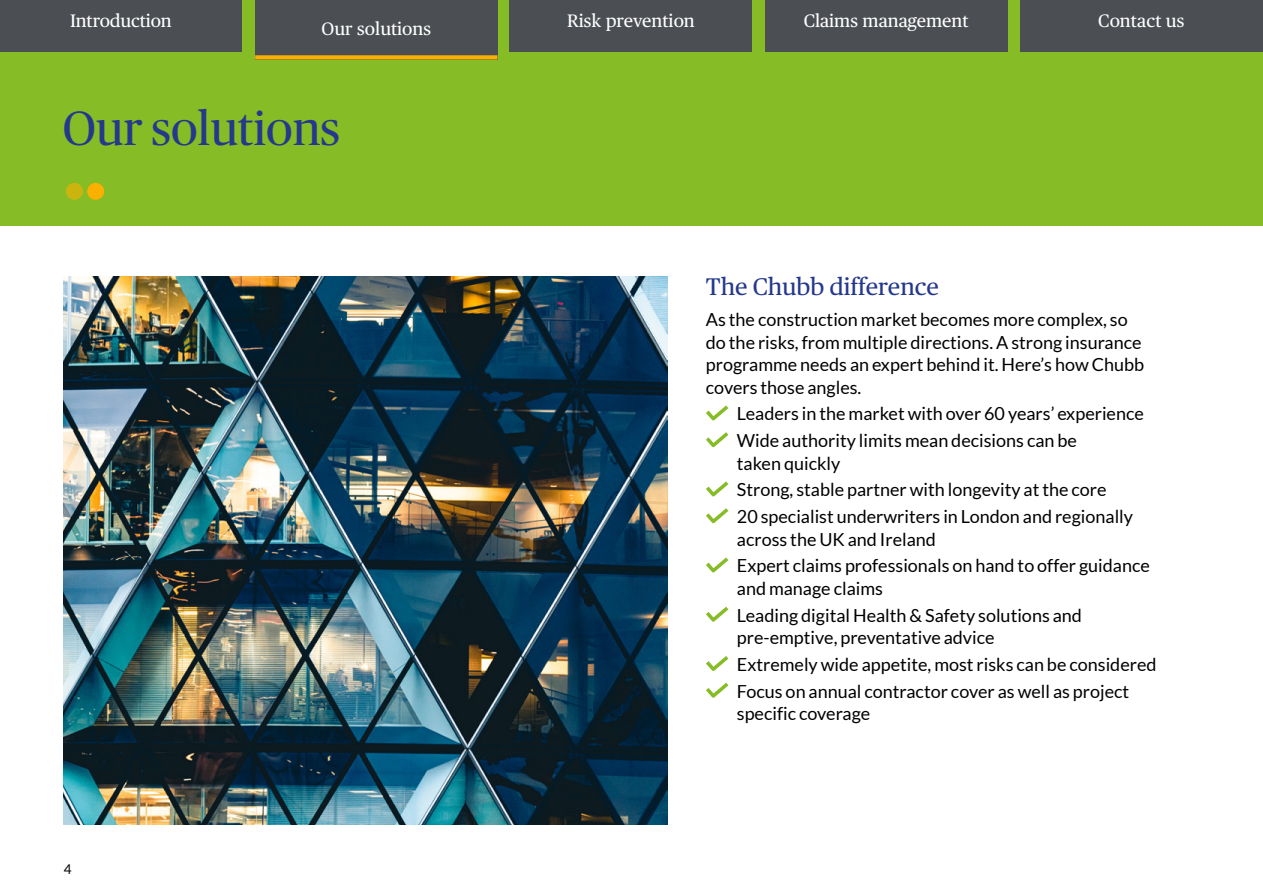
<style>
.page{position:relative;width:1263px;height:893px;background:#fff}
.page>*{position:absolute;margin:0;border:0;box-sizing:border-box;transform-origin:0 0}
.t1{font:48px "Chubb Publico";color:#24388d}
.t2{font:24px "Chubb Publico Text";color:#24388d}
.t3{font:18px/26.7px "Lato";color:#000}
.t4{font:18px "Chubb Publico Text";color:#fff}
.t5{font:13.5px "Lato";color:#000}
</style>
<div class="page">
<div style="left:0;top:0;width:1263px;height:225px;background:#86bc25"></div>
<div style="left:87px;top:183px;width:17px;height:17px;background:#f9b000;border-radius:50%"></div>
<div style="left:66px;top:183px;width:17px;height:17px;background:#cbb40e;border-radius:50%"></div>
<div style="left:0;top:0;width:242px;height:51px;background:#4b4e53"></div>
<div style="left:510px;top:0;width:242px;height:51px;background:#4b4e53"></div>
<div style="left:765px;top:0;width:242px;height:51px;background:#4b4e53"></div>
<div style="left:1020px;top:0;width:242px;height:51px;background:#4b4e53"></div>
<div style="left:255px;top:0;width:242px;height:60px;background:#4b4e53"></div>
<div style="left:255px;top:55px;width:242px;height:5px;background:#f9b000"></div>
<svg style="left:706px;top:405px;width:22px;height:15px"></svg>
<svg style="left:706px;top:432px;width:22px;height:15px"></svg>
<svg style="left:706px;top:481px;width:22px;height:15px"></svg>
<svg style="left:706px;top:508px;width:22px;height:15px"></svg>
<svg style="left:706px;top:557px;width:22px;height:15px"></svg>
<svg style="left:706px;top:607px;width:22px;height:15px"></svg>
<svg style="left:706px;top:656px;width:22px;height:15px"></svg>
<svg style="left:706px;top:683px;width:22px;height:15px"></svg>
<img style="left:64px;top:276px;width:604px;height:549px">
<p class="t4" style="left:70px;top:7px;width:103px">Introduction</p>
<p class="t4" style="left:567px;top:7px;width:129px">Risk prevention</p>
<p class="t4" style="left:804px;top:7px;width:166px">Claims management</p>
<p class="t4" style="left:1098px;top:7px;width:88px">Contact us</p>
<p class="t4" style="left:322px;top:15px;width:111px">Our solutions</p>
<p class="t1" style="left:63px;top:94px;width:279px">Our solutions</p>
<p class="t5" style="left:64px;top:862px;width:9px">4</p>
<p class="t2" style="left:706px;top:269px;width:235px">The Chubb difference</p>
<p class="t3" style="left:706px;top:308px;width:440px;line-height:22.5px">As the construction market becomes more complex, so do the risks, from multiple directions. A strong insurance programme needs an expert behind it. Here’s how Chubb covers those angles.</p>
<p class="t3" style="left:737px;top:400px;width:408px">Leaders in the market with over 60 years’ experience<br>Wide authority limits mean decisions can be</p>
<p class="t3" style="left:737px;top:450px;width:398px">taken quickly<br>Strong, stable partner with longevity at the core<br>20 specialist underwriters in London and regionally</p>
<p class="t3" style="left:737px;top:526px;width:200px">across the UK and Ireland</p>
<p class="t3" style="left:737px;top:554px;width:414px;line-height:22.5px">Expert claims professionals on hand to offer guidance and manage claims</p>
<p class="t3" style="left:737px;top:602px;width:347px">Leading digital Health &amp; Safety solutions and</p>
<p class="t3" style="left:737px;top:624px;width:421px">pre-emptive, preventative advice<br>Extremely wide appetite, most risks can be considered<br>Focus on annual contractor cover as well as project</p>
<p class="t3" style="left:737px;top:700px;width:135px">specific coverage</p>
</div>
